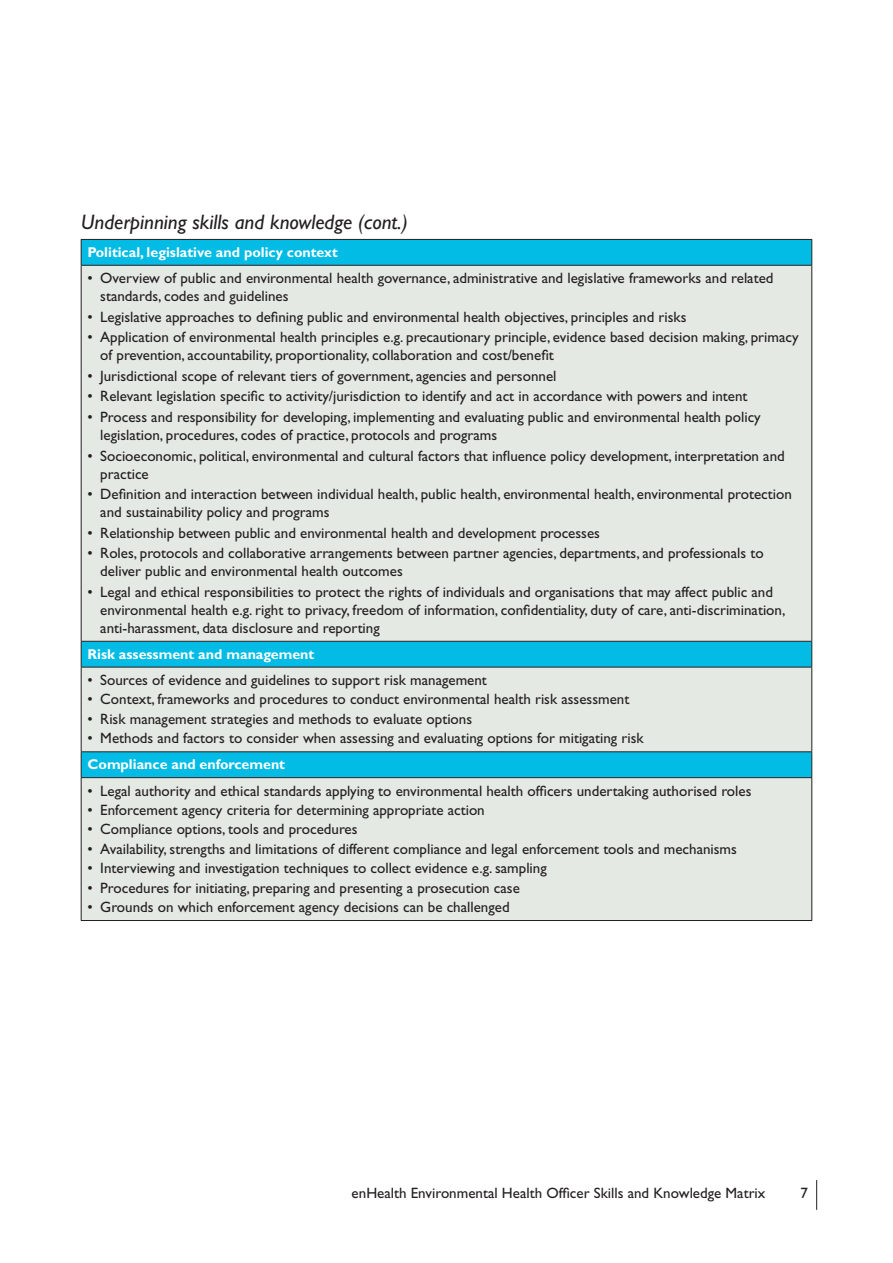
<style>
.page{position:relative;width:893px;height:1263px;background:#fff}
.page>*{position:absolute;margin:0;border:0;box-sizing:border-box;transform-origin:0 0}
.t1{font:italic 21px "Gill Sans";color:#231f20}
.t2{font:15px/18px "Gill Sans";color:#231f20}
.t3{font:700 14.25px "Gill Sans";color:#fff}
</style>
<div class="page">
<hr style="left:816px;top:1180px;width:1px;height:30px;background:#231f20">
<div style="left:82px;top:240px;width:729px;height:25px;background:#02bce5"></div>
<svg style="left:82px;top:266px;width:729px;height:654px;background:#d3e5e3"></svg>
<hr style="left:81px;top:266px;width:1px;height:375px;background:#231f20">
<hr style="left:811px;top:266px;width:1px;height:375px;background:#231f20">
<hr style="left:81px;top:667px;width:1px;height:84px;background:#231f20">
<hr style="left:811px;top:667px;width:1px;height:84px;background:#231f20">
<hr style="left:81px;top:778px;width:1px;height:142px;background:#231f20">
<hr style="left:811px;top:778px;width:1px;height:142px;background:#231f20">
<hr style="left:81px;top:239px;width:731px;height:1px;background:#231f20">
<svg style="left:81px;top:240px;width:1px;height:25px"></svg>
<svg style="left:811px;top:240px;width:1px;height:25px"></svg>
<hr style="left:81px;top:265px;width:731px;height:1px;background:#231f20">
<hr style="left:81px;top:641px;width:731px;height:1px;background:#231f20">
<svg style="left:81px;top:642px;width:1px;height:25px"></svg>
<svg style="left:811px;top:642px;width:1px;height:25px"></svg>
<hr style="left:81px;top:667px;width:731px;height:1px;background:#231f20">
<hr style="left:81px;top:751px;width:731px;height:1px;background:#231f20">
<svg style="left:81px;top:752px;width:1px;height:25px"></svg>
<svg style="left:811px;top:752px;width:1px;height:25px"></svg>
<hr style="left:81px;top:777px;width:731px;height:1px;background:#231f20">
<hr style="left:81px;top:920px;width:731px;height:1px;background:#231f20">
<h1 class="t1" style="left:81px;top:210px;width:328px">Underpinning skills and knowledge (cont.)</h1>
<p class="t3" style="left:88px;top:244px;width:252px">Political, legislative and policy context</p>
<p class="t2" style="left:100px;top:269px;width:675px;text-indent:-13px">• Overview of public and environmental health governance, administrative and legislative frameworks and related standards, codes and guidelines</p>
<p class="t2" style="left:88px;top:308px;width:600px">• Legislative approaches to defining public and environmental health objectives, principles and risks</p>
<p class="t2" style="left:100px;top:328px;width:700px;text-indent:-13px">• Application of environmental health principles e.g. precautionary principle, evidence based decision making, primacy of prevention, accountability, proportionality, collaboration and cost/benefit</p>
<p class="t2" style="left:88px;top:367px;width:470px">• Jurisdictional scope of relevant tiers of government, agencies and personnel</p>
<p class="t2" style="left:88px;top:387px;width:661px">• Relevant legislation specific to activity/jurisdiction to identify and act in accordance with powers and intent</p>
<p class="t2" style="left:100px;top:408px;width:662px;text-indent:-13px">• Process and responsibility for developing, implementing and evaluating public and environmental health policy legislation, procedures, codes of practice, protocols and programs</p>
<p class="t2" style="left:100px;top:446px;width:686px;text-indent:-13px">• Socioeconomic, political, environmental and cultural factors that influence policy development, interpretation and practice</p>
<p class="t2" style="left:100px;top:485px;width:693px;text-indent:-13px">• Definition and interaction between individual health, public health, environmental health, environmental protection and sustainability policy and programs</p>
<p class="t2" style="left:88px;top:523px;width:514px">• Relationship between public and environmental health and development processes</p>
<p class="t2" style="left:100px;top:544px;width:665px;text-indent:-13px">• Roles, protocols and collaborative arrangements between partner agencies, departments, and professionals to deliver public and environmental health outcomes</p>
<p class="t2" style="left:100px;top:583px;width:687px;text-indent:-13px">• Legal and ethical responsibilities to protect the rights of individuals and organisations that may affect public and environmental health e.g. right to privacy, freedom of information, confidentiality, duty of care, anti-discrimination, anti-harassment, data disclosure and reporting</p>
<p class="t3" style="left:88px;top:645px;width:228px">Risk assessment and management</p>
<p class="t2" style="left:88px;top:671px;width:401px">• Sources of evidence and guidelines to support risk management</p>
<p class="t2" style="left:88px;top:690px;width:543px">• Context, frameworks and procedures to conduct environmental health risk assessment</p>
<p class="t2" style="left:88px;top:710px;width:386px">• Risk management strategies and methods to evaluate options</p>
<p class="t2" style="left:88px;top:729px;width:558px">• Methods and factors to consider when assessing and evaluating options for mitigating risk</p>
<p class="t3" style="left:88px;top:756px;width:199px">Compliance and enforcement</p>
<p class="t2" style="left:88px;top:781px;width:665px">• Legal authority and ethical standards applying to environmental health officers undertaking authorised roles</p>
<p class="t2" style="left:88px;top:801px;width:399px">• Enforcement agency criteria for determining appropriate action</p>
<p class="t2" style="left:88px;top:820px;width:272px">• Compliance options, tools and procedures</p>
<p class="t2" style="left:88px;top:840px;width:651px">• Availability, strengths and limitations of different compliance and legal enforcement tools and mechanisms</p>
<p class="t2" style="left:88px;top:859px;width:461px">• Interviewing and investigation techniques to collect evidence e.g. sampling</p>
<p class="t2" style="left:88px;top:878px;width:434px">• Procedures for initiating, preparing and presenting a prosecution case</p>
<p class="t2" style="left:88px;top:898px;width:424px">• Grounds on which enforcement agency decisions can be challenged</p>
<p class="t2" style="left:352px;top:1184px;width:415px">enHealth Environmental Health Officer Skills and Knowledge Matrix</p>
<p class="t2" style="left:800px;top:1184px;width:9px">7</p>
</div>
